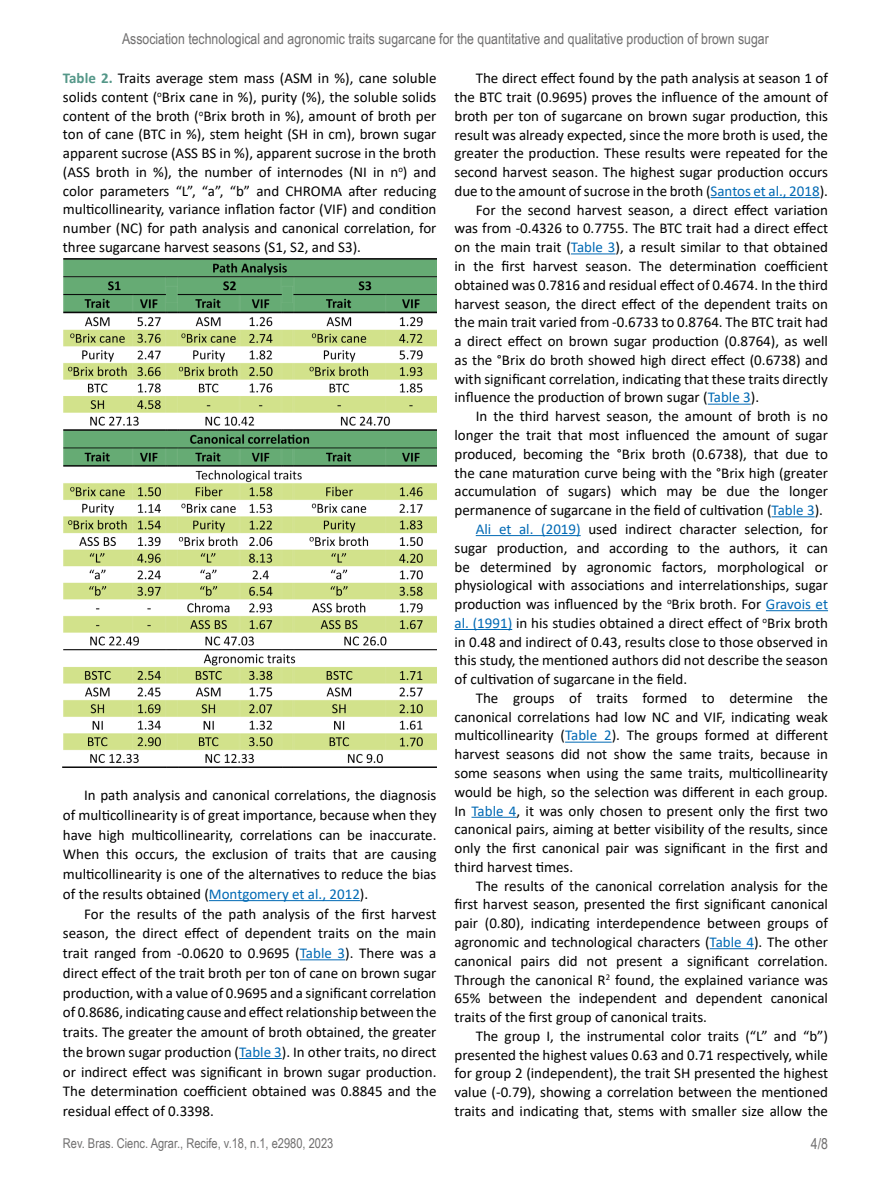
<style>
.page{position:relative;width:891px;height:1188px;background:#fff}
.page>*{position:absolute;margin:0;border:0;box-sizing:border-box;transform-origin:0 0}
.t1{font:15px/19.8px "Calibri";color:#000;text-align:justify}
.t2{font:15px "Arial Narrow";color:#706f6f}
.t3{font:13.5px "Arial Narrow";color:#706f6f}
.s1{font-weight:700;color:#549788}
.s2{color:#0069b4}
</style>
<div class="page">
<hr style="left:209px;top:900px;width:151px;height:1px;background:#0069b4">
<hr style="left:300px;top:959px;width:45px;height:1px;background:#0069b4">
<hr style="left:239px;top:1058px;width:43px;height:1px;background:#0069b4">
<hr style="left:711px;top:197px;width:109px;height:1px;background:#0069b4">
<hr style="left:571px;top:253px;width:45px;height:1px;background:#0069b4">
<hr style="left:708px;top:404px;width:43px;height:1px;background:#0069b4">
<hr style="left:772px;top:516px;width:43px;height:1px;background:#0069b4">
<hr style="left:476px;top:535px;width:105px;height:1px;background:#0069b4">
<hr style="left:766px;top:610px;width:62px;height:1px;background:#0069b4">
<hr style="left:454px;top:629px;width:58px;height:1px;background:#0069b4">
<hr style="left:565px;top:742px;width:47px;height:1px;background:#0069b4">
<hr style="left:472px;top:817px;width:45px;height:1px;background:#0069b4">
<hr style="left:710px;top:948px;width:44px;height:1px;background:#0069b4">
<img style="left:63px;top:258px;width:373px;height:510px">
<p class="t2" style="left:122px;top:28px;width:648px">Association technological and agronomic traits sugarcane for the quantitative and qualitative production of brown sugar</p>
<p class="t1" style="left:63px;top:69px;width:375px;line-height:18.8px"><span class="s1">Table 2.</span> Traits average stem mass (ASM in %), cane soluble solids content (<sup>o</sup>Brix cane in %), purity (%), the soluble solids content of the broth (<sup>o</sup>Brix broth in %), amount of broth per ton of cane (BTC in %), stem height (SH in cm), brown sugar apparent sucrose (ASS BS in %), apparent sucrose in the broth (ASS broth in %), the number of internodes (NI in n<sup>o</sup>) and color parameters “L”, “a”, “b” and CHROMA after reducing multicollinearity, variance inflation factor (VIF) and condition number (NC) for path analysis and canonical correlation, for three sugarcane harvest seasons (S1, S2, and S3).</p>
<p class="t1" style="left:63px;top:785px;width:375px;text-indent:21px">In path analysis and canonical correlations, the diagnosis of multicollinearity is of great importance, because when they have high multicollinearity, correlations can be inaccurate.<br>When this occurs, the exclusion of traits that are causing multicollinearity is one of the alternatives to reduce the bias of the results obtained (<span class="s2">Montgomery et al., 2012</span>).</p>
<p class="t1" style="left:63px;top:903px;width:375px;text-indent:21px">For the results of the path analysis of the first harvest season, the direct effect of dependent traits on the main trait ranged from -0.0620 to 0.9695 (<span class="s2">Table 3</span>). There was a direct effect of the trait broth per ton of cane on brown sugar production, with a value of 0.9695 and a significant correlation of 0.8686, indicating cause and effect relationship between the traits. The greater the amount of broth obtained, the greater the brown sugar production (<span class="s2">Table 3</span>). In other traits, no direct or indirect effect was significant in brown sugar production.<br>The determination coefficient obtained was 0.8845 and the residual effect of 0.3398.</p>
<p class="t1" style="left:476px;top:68px;width:354px">The direct effect found by the path analysis at season 1 of</p>
<p class="t1" style="left:455px;top:87px;width:375px">the BTC trait (0.9695) proves the influence of the amount of</p>
<p class="t1" style="left:455px;top:106px;width:375px">broth per ton of sugarcane on brown sugar production, this</p>
<p class="t1" style="left:455px;top:124px;width:375px">result was already expected, since the more broth is used, the</p>
<p class="t1" style="left:455px;top:143px;width:375px">greater the production. These results were repeated for the</p>
<p class="t1" style="left:455px;top:162px;width:375px">second harvest season. The highest sugar production occurs</p>
<p class="t1" style="left:455px;top:181px;width:375px">due to the amount of sucrose in the broth (<span class="s2">Santos et al., 2018</span>).</p>
<p class="t1" style="left:476px;top:199px;width:354px">For the second harvest season, a direct effect variation</p>
<p class="t1" style="left:455px;top:218px;width:375px">was from -0.4326 to 0.7755. The BTC trait had a direct effect</p>
<p class="t1" style="left:455px;top:237px;width:375px">on the main trait (<span class="s2">Table 3</span>), a result similar to that obtained</p>
<p class="t1" style="left:455px;top:256px;width:375px">in the first harvest season. The determination coefficient</p>
<p class="t1" style="left:455px;top:275px;width:375px">obtained was 0.7816 and residual effect of 0.4674. In the third</p>
<p class="t1" style="left:455px;top:293px;width:375px">harvest season, the direct effect of the dependent traits on</p>
<p class="t1" style="left:455px;top:312px;width:375px">the main trait varied from -0.6733 to 0.8764. The BTC trait had</p>
<p class="t1" style="left:455px;top:331px;width:375px">a direct effect on brown sugar production (0.8764), as well</p>
<p class="t1" style="left:455px;top:350px;width:375px">as the °Brix do broth showed high direct effect (0.6738) and</p>
<p class="t1" style="left:455px;top:368px;width:375px">with significant correlation, indicating that these traits directly</p>
<p class="t1" style="left:455px;top:387px;width:306px">influence the production of brown sugar (<span class="s2">Table 3</span>).</p>
<p class="t1" style="left:476px;top:406px;width:354px">In the third harvest season, the amount of broth is no</p>
<p class="t1" style="left:455px;top:425px;width:375px">longer the trait that most influenced the amount of sugar</p>
<p class="t1" style="left:455px;top:444px;width:375px">produced, becoming the °Brix broth (0.6738), that due to</p>
<p class="t1" style="left:455px;top:462px;width:375px">the cane maturation curve being with the °Brix high (greater</p>
<p class="t1" style="left:455px;top:481px;width:375px">accumulation of sugars) which may be due the longer</p>
<p class="t1" style="left:455px;top:500px;width:370px">permanence of sugarcane in the field of cultivation (<span class="s2">Table 3</span>).</p>
<p class="t1" style="left:476px;top:519px;width:354px"><span class="s2">Ali et al. (2019)</span> used indirect character selection, for</p>
<p class="t1" style="left:455px;top:537px;width:375px">sugar production, and according to the authors, it can</p>
<p class="t1" style="left:455px;top:556px;width:375px">be determined by agronomic factors, morphological or</p>
<p class="t1" style="left:455px;top:575px;width:375px">physiological with associations and interrelationships, sugar</p>
<p class="t1" style="left:455px;top:594px;width:375px">production was influenced by the <sup>o</sup>Brix broth. For <span class="s2">Gravois et</span></p>
<p class="t1" style="left:454px;top:613px;width:375px"><span class="s2">al. (1991)</span> in his studies obtained a direct effect of <sup>o</sup>Brix broth</p>
<p class="t1" style="left:454px;top:631px;width:375px">in 0.48 and indirect of 0.43, results close to those observed in</p>
<p class="t1" style="left:454px;top:650px;width:375px">this study, the mentioned authors did not describe the season</p>
<p class="t1" style="left:454px;top:669px;width:234px">of cultivation of sugarcane in the field.</p>
<p class="t1" style="left:476px;top:688px;width:354px">The groups of traits formed to determine the</p>
<p class="t1" style="left:454px;top:706px;width:375px">canonical correlations had low NC and VIF, indicating weak</p>
<p class="t1" style="left:454px;top:725px;width:375px">multicollinearity (<span class="s2">Table 2</span>). The groups formed at different</p>
<p class="t1" style="left:454px;top:744px;width:375px">harvest seasons did not show the same traits, because in</p>
<p class="t1" style="left:454px;top:763px;width:375px">some seasons when using the same traits, multicollinearity</p>
<p class="t1" style="left:454px;top:782px;width:375px">would be high, so the selection was different in each group.</p>
<p class="t1" style="left:454px;top:800px;width:375px">In <span class="s2">Table 4</span>, it was only chosen to present only the first two</p>
<p class="t1" style="left:454px;top:819px;width:375px">canonical pairs, aiming at better visibility of the results, since</p>
<p class="t1" style="left:454px;top:838px;width:375px">only the first canonical pair was significant in the first and</p>
<p class="t1" style="left:454px;top:857px;width:120px">third harvest times.</p>
<p class="t1" style="left:476px;top:875px;width:354px">The results of the canonical correlation analysis for the</p>
<p class="t1" style="left:454px;top:894px;width:375px">first harvest season, presented the first significant canonical</p>
<p class="t1" style="left:454px;top:913px;width:375px">pair (0.80), indicating interdependence between groups of</p>
<p class="t1" style="left:454px;top:932px;width:375px">agronomic and technological characters (<span class="s2">Table 4</span>). The other</p>
<p class="t1" style="left:454px;top:951px;width:375px">canonical pairs did not present a significant correlation.</p>
<p class="t1" style="left:454px;top:969px;width:375px">Through the canonical R<sup>2</sup> found, the explained variance was</p>
<p class="t1" style="left:455px;top:988px;width:375px">65% between the independent and dependent canonical</p>
<p class="t1" style="left:455px;top:1007px;width:254px">traits of the first group of canonical traits.</p>
<p class="t1" style="left:476px;top:1026px;width:354px">The group I, the instrumental color traits (“L” and “b”)</p>
<p class="t1" style="left:455px;top:1044px;width:375px">presented the highest values 0.63 and 0.71 respectively, while</p>
<p class="t1" style="left:455px;top:1063px;width:375px">for group 2 (independent), the trait SH presented the highest</p>
<p class="t1" style="left:455px;top:1082px;width:375px">value (-0.79), showing a correlation between the mentioned</p>
<p class="t1" style="left:455px;top:1101px;width:375px">traits and indicating that, stems with smaller size allow the</p>
<p class="t3" style="left:63px;top:1134px;width:272px">Rev. Bras. Cienc. Agrar., Recife, v.18, n.1, e2980, 2023</p>
<p class="t2" style="left:811px;top:1133px;width:19px">4/8</p>
</div>
